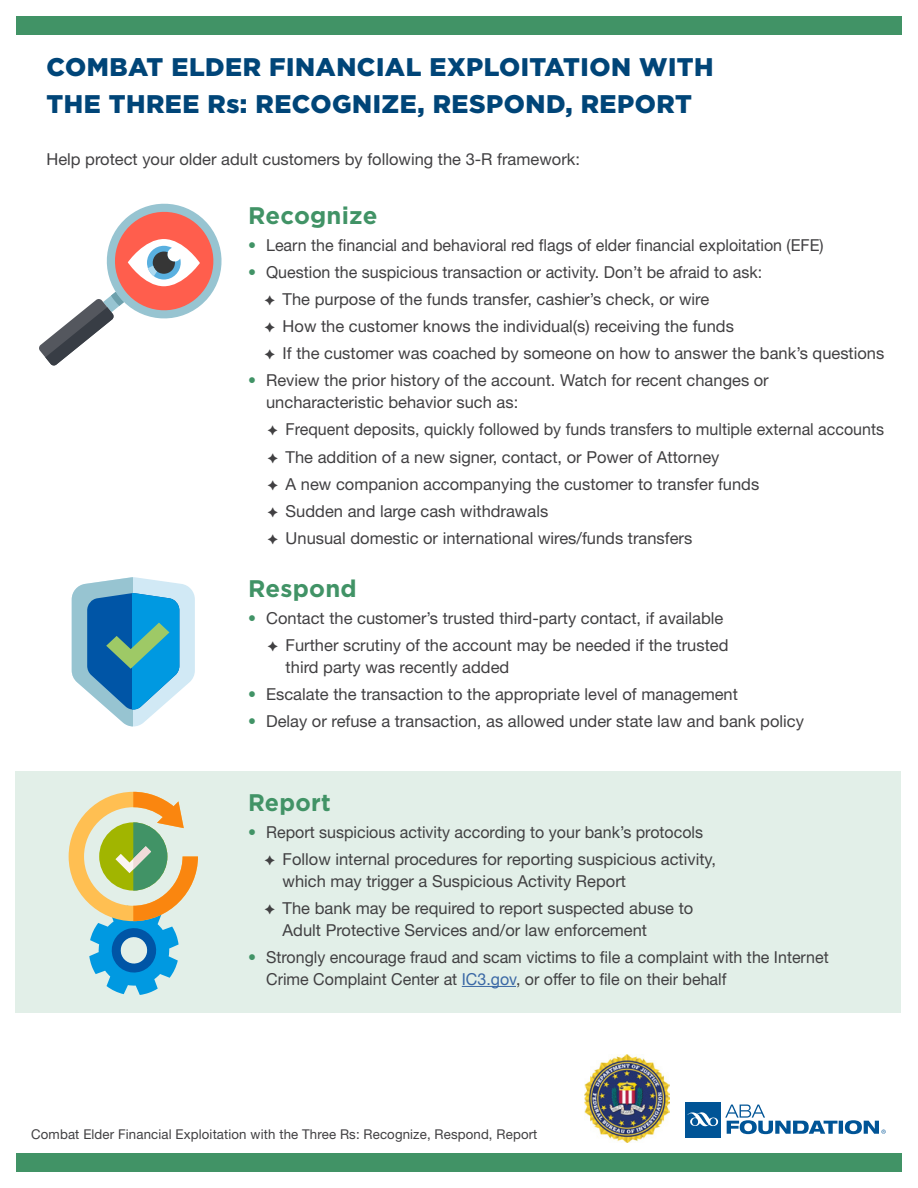
<style>
.page{position:relative;width:918px;height:1188px;background:#fff}
.page>*{position:absolute;margin:0;border:0;box-sizing:border-box;transform-origin:0 0}
.t1{font:900 25.5px/36.8px "Gotham";letter-spacing:.02em;color:#004578}
.t2{font:700 24px "Gotham";letter-spacing:.01em;color:#419366}
.t3{font:16.5px/27.2px "Helvetica Neue LT Std";color:#414042}
.t4{font:13.5px "Helvetica Neue LT Std";letter-spacing:.01em;color:#414042}
.s1{color:#419366}
.s2{color:#3a68a5}
</style>
<div class="page">
<div style="left:15px;top:771px;width:886px;height:242px;background:#e2efe8"></div>
<svg style="left:72px;top:577px;width:123px;height:150px"></svg>
<div style="left:16px;top:16px;width:886px;height:19px;background:#419366"></div>
<div style="left:16px;top:1153px;width:886px;height:19px;background:#419366"></div>
<svg style="left:39px;top:203px;width:183px;height:163px"></svg>
<svg style="left:69px;top:792px;width:129px;height:203px"></svg>
<hr style="left:462px;top:986px;width:54px;height:1px;background:#3a68a5">
<img style="left:585px;top:1055px;width:85px;height:88px">
<div style="left:685px;top:1102px;width:36px;height:35px;background:#005496"></div>
<svg style="left:688px;top:1112px;width:30px;height:15px"></svg>
<svg style="left:725px;top:1105px;width:161px;height:29px"></svg>
<h1 class="t1" style="left:46px;top:48px;width:669px">COMBAT ELDER FINANCIAL EXPLOITATION WITH<br>THE THREE Rs: RECOGNIZE, RESPOND, REPORT</h1>
<p class="t3" style="left:46px;top:145px;width:535px">Help protect your older adult customers by following the 3-R framework:</p>
<h2 class="t2" style="left:248px;top:201px;width:131px">Recognize</h2>
<p class="t3" style="left:248px;top:231px;width:577px"><span class="s1">•</span> Learn the financial and behavioral red flags of elder financial exploitation (EFE)</p>
<p class="t3" style="left:265px;top:258px;width:621px;text-indent:-16px"><span class="s1">•</span> Question the suspicious transaction or activity. Don’t be afraid to ask:<br>✦ The purpose of the funds transfer, cashier’s check, or wire<br>✦ How the customer knows the individual(s) receiving the funds<br>✦ If the customer was coached by someone on how to answer the bank’s questions</p>
<p class="t3" style="left:266px;top:370px;width:504px;line-height:21.8px;text-indent:-18px"><span class="s1">•</span> Review the prior history of the account. Watch for recent changes or uncharacteristic behavior such as:</p>
<p class="t3" style="left:268px;top:416px;width:618px">✦ Frequent deposits, quickly followed by funds transfers to multiple external accounts ✦ The addition of a new signer, contact, or Power of Attorney<br>✦ A new companion accompanying the customer to transfer funds<br>✦ Sudden and large cash withdrawals<br>✦ Unusual domestic or international wires/funds transfers</p>
<h2 class="t2" style="left:248px;top:575px;width:110px">Respond</h2>
<p class="t3" style="left:268px;top:605px;width:462px;text-indent:-20px"><span class="s1">•</span> Contact the customer’s trusted third-party contact, if available ✦ Further scrutiny of the account may be needed if the trusted</p>
<p class="t3" style="left:286px;top:653px;width:225px">third party was recently added</p>
<p class="t3" style="left:248px;top:681px;width:491px"><span class="s1">•</span> Escalate the transaction to the appropriate level of management</p>
<p class="t3" style="left:248px;top:708px;width:557px"><span class="s1">•</span> Delay or refuse a transaction, as allowed under state law and bank policy</p>
<h2 class="t2" style="left:248px;top:789px;width:84px">Report</h2>
<p class="t3" style="left:265px;top:818px;width:453px;text-indent:-16px"><span class="s1">•</span> Report suspicious activity according to your bank’s protocols ✦ Follow internal procedures for reporting suspicious activity,</p>
<p class="t3" style="left:265px;top:867px;width:430px;text-indent:18px">which may trigger a Suspicious Activity Report<br>✦ The bank may be required to report suspected abuse to</p>
<p class="t3" style="left:283px;top:916px;width:366px">Adult Protective Services and/or law enforcement</p>
<p class="t3" style="left:266px;top:946px;width:564px;line-height:21.8px;text-indent:-18px"><span class="s1">•</span> Strongly encourage fraud and scam victims to file a complaint with the Internet<br>Crime Complaint Center at <span class="s2">IC3.gov</span>, or offer to file on their behalf</p>
<p class="t4" style="left:31px;top:1127px;width:508px">Combat Elder Financial Exploitation with the Three Rs: Recognize, Respond, Report</p>
</div>
